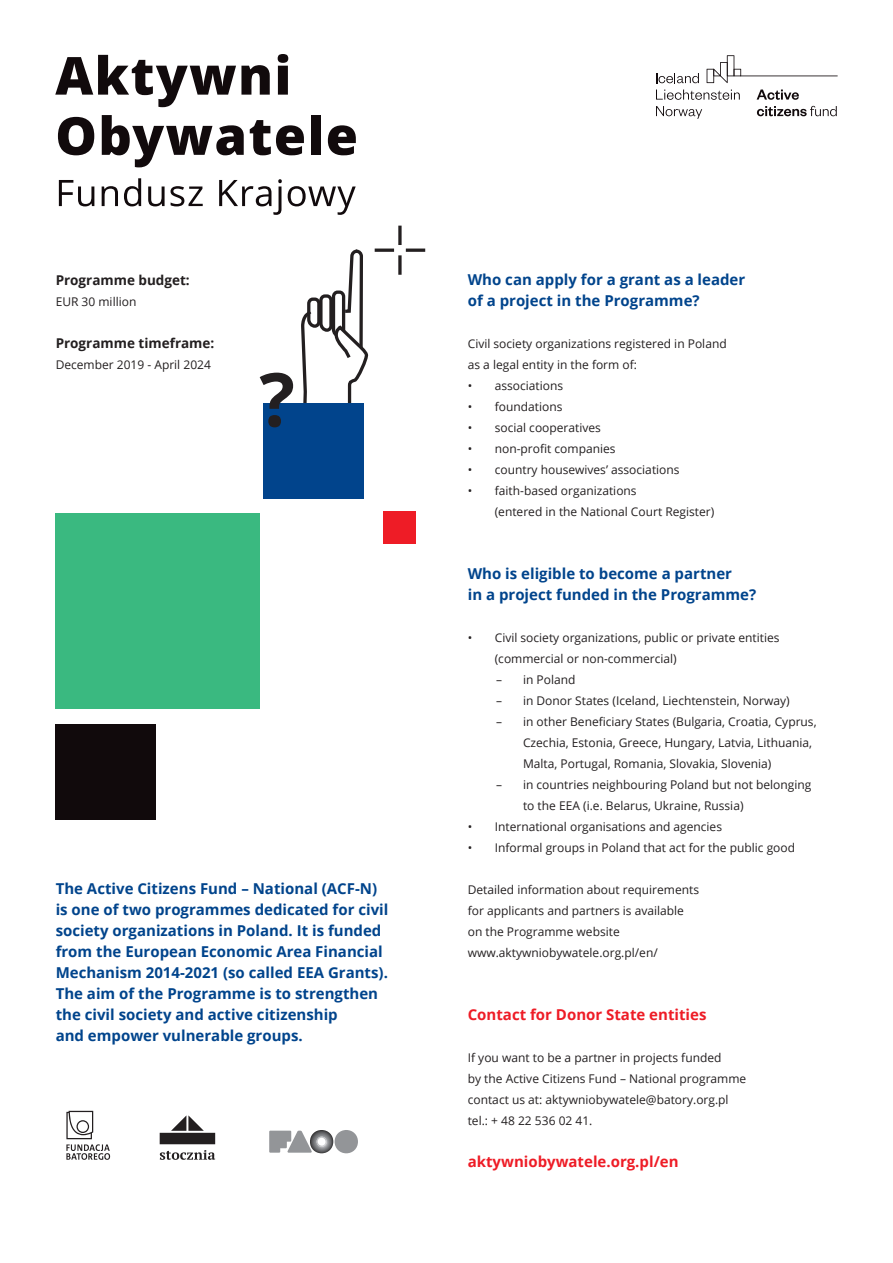
<style>
.page{position:relative;width:893px;height:1263px;background:#fff}
.page>*{position:absolute;margin:0;border:0;box-sizing:border-box;transform-origin:0 0}
.t1{font:700 74.25px "Open Sans";color:#231f20}
.t2{font:700 15px/21px "Open Sans";color:#01448c}
.t3{font:700 15px "Open Sans";color:#ee1c26}
.t4{font:700 13.5px "Open Sans";color:#231f20}
.t5{font:12px/21px "Open Sans";color:#231f20}
</style>
<div class="page">
<svg style="left:55px;top:55px;width:215px;height:52px"></svg>
<svg style="left:278px;top:54px;width:10px;height:41px"></svg>
<svg style="left:58px;top:117px;width:36px;height:38px"></svg>
<svg style="left:102px;top:115px;width:142px;height:52px"></svg>
<svg style="left:250px;top:120px;width:54px;height:35px"></svg>
<div style="left:311px;top:115px;width:10px;height:40px;background:#110a0c"></div>
<svg style="left:328px;top:125px;width:28px;height:30px"></svg>
<svg style="left:59px;top:180px;width:35px;height:26px"></svg>
<svg style="left:102px;top:186px;width:16px;height:20px"></svg>
<svg style="left:124px;top:178px;width:17px;height:28px"></svg>
<svg style="left:148px;top:186px;width:17px;height:20px"></svg>
<svg style="left:171px;top:186px;width:32px;height:20px"></svg>
<svg style="left:219px;top:179px;width:63px;height:36px"></svg>
<svg style="left:288px;top:186px;width:68px;height:29px"></svg>
<svg style="left:707px;top:55px;width:131px;height:28px"></svg>
<svg style="left:656px;top:73px;width:43px;height:10px"></svg>
<svg style="left:656px;top:90px;width:84px;height:10px"></svg>
<svg style="left:656px;top:106px;width:46px;height:13px"></svg>
<svg style="left:757px;top:90px;width:42px;height:10px"></svg>
<svg style="left:757px;top:106px;width:80px;height:10px"></svg>
<svg style="left:160px;top:1150px;width:55px;height:10px"></svg>
<svg style="left:160px;top:1115px;width:55px;height:29px"></svg>
<svg style="left:66px;top:1111px;width:44px;height:49px"></svg>
<div style="left:335px;top:1130px;width:23px;height:23px;background:#939598;border-radius:50%"></div>
<img style="left:317px;top:1130px;width:16px;height:22px">
<svg style="left:269px;top:1131px;width:58px;height:22px"></svg>
<hr style="left:406px;top:249px;width:19px;height:3px;background:#231f20">
<hr style="left:375px;top:249px;width:19px;height:3px;background:#231f20">
<svg style="left:398px;top:255px;width:4px;height:20px"></svg>
<svg style="left:398px;top:226px;width:4px;height:19px"></svg>
<svg style="left:301px;top:249px;width:67px;height:154px"></svg>
<div style="left:264px;top:403px;width:100px;height:96px;background:#01448c"></div>
<div style="left:56px;top:724px;width:100px;height:96px;background:#110a0c"></div>
<div style="left:55px;top:513px;width:205px;height:196px;background:#3ab980"></div>
<div style="left:384px;top:512px;width:32px;height:32px;background:#ee1c26"></div>
<p class="t4" style="left:56px;top:271px;width:136px">Programme budget:</p>
<p class="t5" style="left:56px;top:291px;width:82px">EUR 30 million</p>
<p class="t4" style="left:56px;top:334px;width:160px">Programme timeframe:</p>
<p class="t5" style="left:56px;top:354px;width:157px">December 2019 - April 2024</p>
<h1 class="t1" style="left:259px;top:347px;width:37px">?</h1>
<p class="t2" style="left:56px;top:878px;width:334px">The Active Citizens Fund – National (ACF-N) is one of two programmes dedicated for civil society organizations in Poland. It is funded from the European Economic Area Financial Mechanism 2014-2021 (so called EEA Grants).<br>The aim of the Programme is to strengthen the civil society and active citizenship<br>and empower vulnerable groups.</p>
<p class="t2" style="left:468px;top:269px;width:279px">Who can apply for a grant as a leader of a project in the Programme?</p>
<p class="t5" style="left:468px;top:333px;width:260px">Civil society organizations registered in Poland as a legal entity in the form of:</p>
<p class="t5" style="left:468px;top:375px;width:97px">• associations</p>
<p class="t5" style="left:468px;top:396px;width:96px">• foundations</p>
<p class="t5" style="left:468px;top:417px;width:135px">• social cooperatives</p>
<p class="t5" style="left:468px;top:438px;width:149px">• non-profit companies</p>
<p class="t5" style="left:468px;top:459px;width:213px">• country housewives’ associations</p>
<p class="t5" style="left:495px;top:480px;width:221px;text-indent:-27px">• faith-based organizations<br>(entered in the National Court Register)</p>
<p class="t2" style="left:468px;top:563px;width:290px">Who is eligible to become a partner<br>in a project funded in the Programme?</p>
<p class="t5" style="left:495px;top:627px;width:286px;text-indent:-27px">• Civil society organizations, public or private entities (commercial or non-commercial)</p>
<p class="t5" style="left:496px;top:669px;width:81px">– in Poland</p>
<p class="t5" style="left:496px;top:690px;width:295px">– in Donor States (Iceland, Liechtenstein, Norway)</p>
<p class="t5" style="left:523px;top:711px;width:295px;text-indent:-27px">– in other Beneficiary States (Bulgaria, Croatia, Cyprus,<br>Czechia, Estonia, Greece, Hungary, Latvia, Lithuania,<br>Malta, Portugal, Romania, Slovakia, Slovenia)</p>
<p class="t5" style="left:523px;top:774px;width:290px;text-indent:-27px">– in countries neighbouring Poland but not belonging to the EEA (i.e. Belarus, Ukraine, Russia)</p>
<p class="t5" style="left:468px;top:816px;width:256px">• International organisations and agencies</p>
<p class="t5" style="left:468px;top:837px;width:329px">• Informal groups in Poland that act for the public good</p>
<p class="t5" style="left:468px;top:879px;width:233px">Detailed information about requirements for applicants and partners is available on the Programme website www.aktywniobywatele.org.pl/en/</p>
<p class="t3" style="left:468px;top:1004px;width:240px">Contact for Donor State entities</p>
<p class="t5" style="left:468px;top:1047px;width:280px">If you want to be a partner in projects funded<br>by the Active Citizens Fund – National programme contact us at: aktywniobywatele@batory.org.pl tel.: + 48 22 536 02 41.</p>
<p class="t3" style="left:468px;top:1151px;width:212px">aktywniobywatele.org.pl/en</p>
</div>
